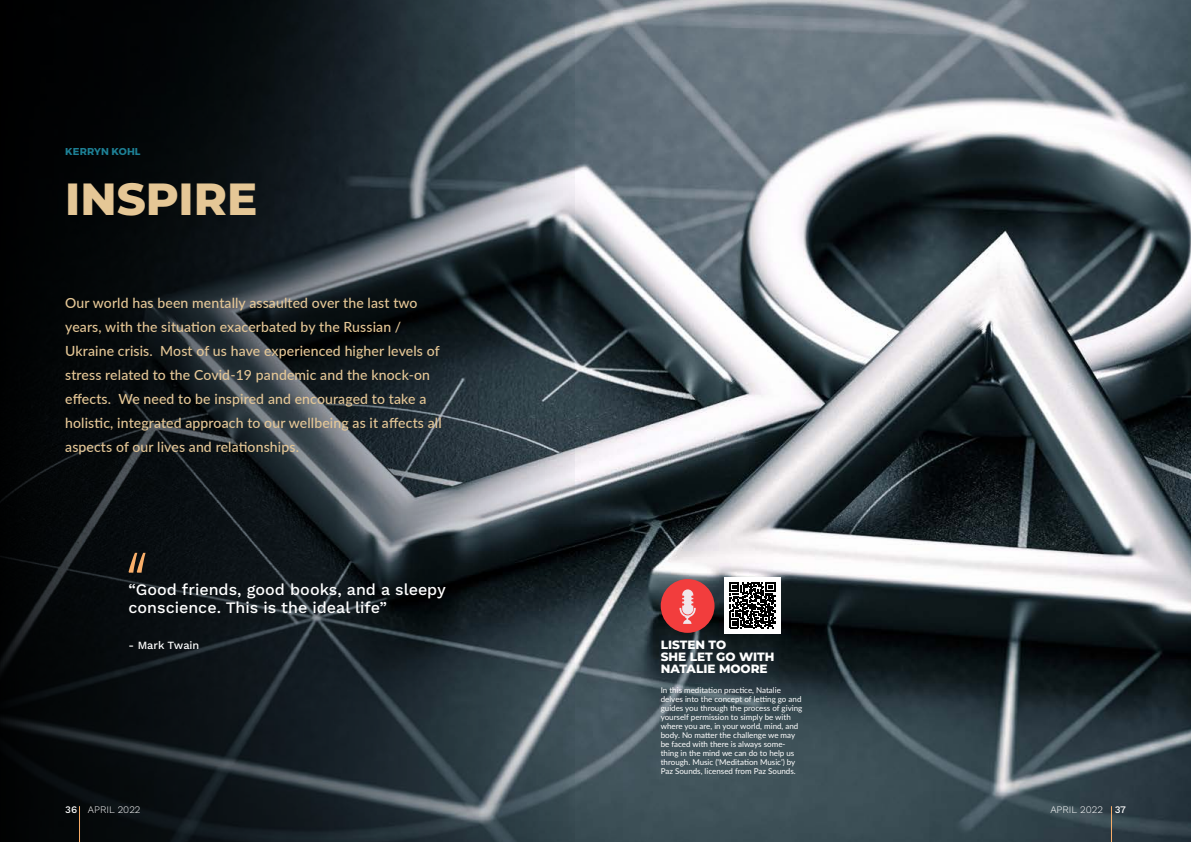
<style>
.page{position:relative;width:1191px;height:842px;background:#fff}
.page>*{position:absolute;margin:0;border:0;box-sizing:border-box;transform-origin:0 0}
.t1{font:800 45px "Montserrat";color:#e5c796}
.t2{font:500 16px/18px "Work Sans";color:#fff}
.t3{font:500 14px/24px "Lato";letter-spacing:.01em;color:#e5c796}
.t4{font:800 12px/12px "Montserrat";color:#fff}
.t5{font:500 11px "Work Sans";color:#fff}
.t6{font:300 10px "Work Sans";color:#fff}
.t7{font:700 10px "Montserrat";letter-spacing:.01em;color:#1d8095}
.t8{font:8px/9px "Lato";color:#fff}
.s1{font-weight:500}
</style>
<div class="page">
<img style="left:574px;top:0;width:617px;height:842px">
<svg style="left:0;top:0;width:574px;height:842px;background:#1f262b"></svg>
<hr style="left:1111px;top:806px;width:1px;height:36px;background:#faaf6a">
<hr style="left:79px;top:806px;width:1px;height:36px;background:#faaf6a">
<svg style="left:129px;top:553px;width:17px;height:20px"></svg>
<div style="left:660px;top:579px;width:54px;height:54px;background:#f23d3d;border-radius:50%"></div>
<svg style="left:679px;top:589px;width:17px;height:35px"></svg>
<div style="left:724px;top:577px;width:57px;height:57px;background:#fff"></div>
<svg style="left:729px;top:582px;width:46px;height:46px"></svg>
<p class="t7" style="left:65px;top:145px;width:77px">KERRYN KOHL</p>
<h1 class="t1" style="left:65px;top:166px;width:194px">INSPIRE</h1>
<p class="t3" style="left:65px;top:290px;width:378px">Our world has been mentally assaulted over the last two years, with the situation exacerbated by the Russian / Ukraine crisis. Most of us have experienced higher levels of stress related to the Covid-19 pandemic and the knock-on effects. We need to be inspired and encouraged to take a holistic, integrated approach to our wellbeing as it affects all aspects of our lives and relationships.</p>
<p class="t2" style="left:129px;top:582px;width:319px">“Good friends, good books, and a sleepy conscience. This is the ideal life”</p>
<p class="t5" style="left:129px;top:639px;width:72px">- Mark Twain</p>
<p class="t4" style="left:660px;top:638px;width:115px">LISTEN TO<br>SHE LET GO WITH<br>NATALIE MOORE</p>
<p class="t8" style="left:660px;top:685px;width:143px">In this meditation practice, Natalie delves into the concept of letting go and guides you through the process of giving yourself permission to simply be with where you are, in your world, mind, and body. No matter the challenge we may be faced with there is always some&shy;thing in the mind we can do to help us through. Music (‘Meditation Music’) by Paz Sounds, licensed from Paz Sounds.</p>
<p class="t6" style="left:65px;top:804px;width:77px"><span class="s1">36</span> APRIL 2022</p>
<p class="t6" style="left:1050px;top:804px;width:77px">APRIL 2022 <span class="s1">37</span></p>
</div>
